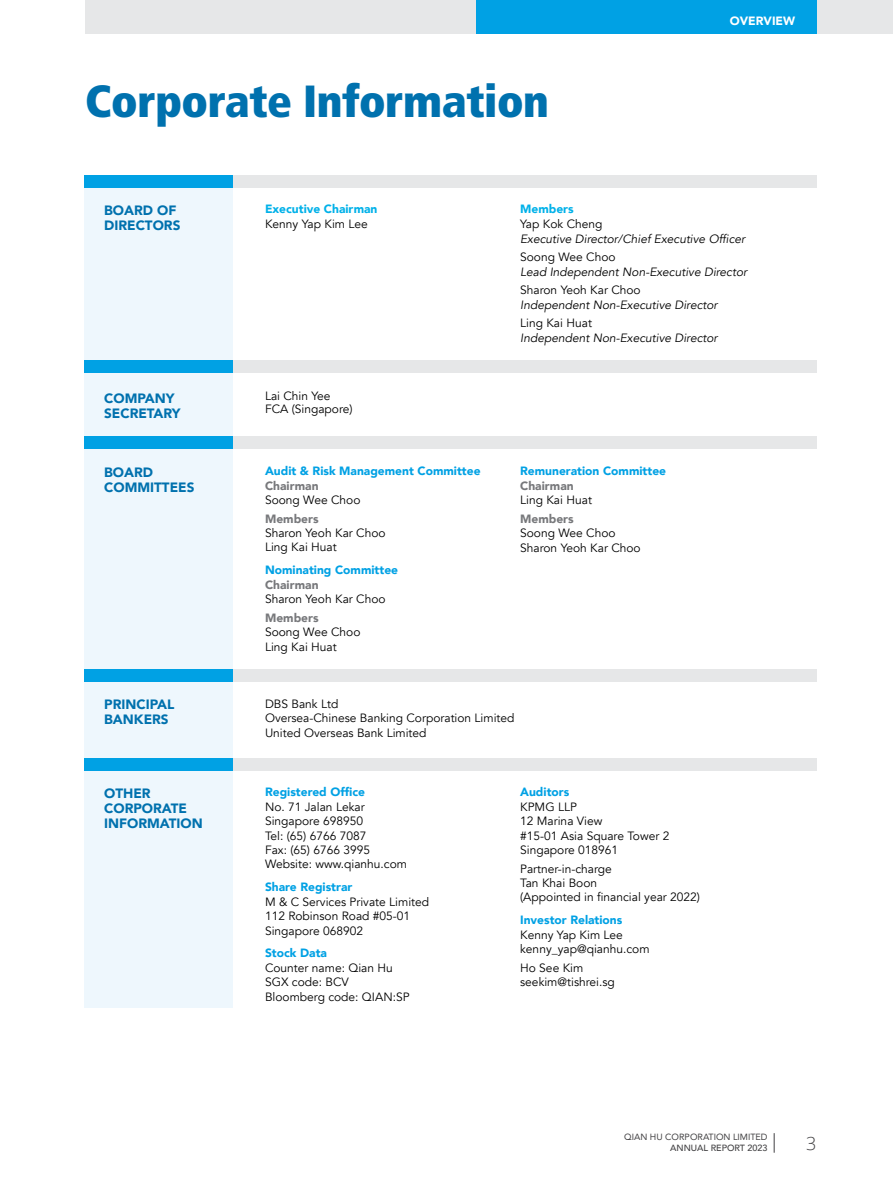
<style>
.page{position:relative;width:893px;height:1191px;background:#fff}
.page>*{position:absolute;margin:0;border:0;box-sizing:border-box;transform-origin:0 0}
.t1{font:900 condensed 45px "Frutiger";letter-spacing:-.01em;color:#0071ae}
.t2{font:300 18px "Open Sans";color:#414042}
.t3{font:900 13.5px/15px "Avenir";color:#0071ae}
.t4{font:12px/14.4px "Avenir";color:#000}
.t5{font:italic 12px "Avenir";color:#000}
.t6{font:900 12px "Avenir";color:#00a1e4}
.t7{font:900 12px "Avenir";color:#77787b}
.t8{font:900 12px "Avenir";color:#00b1e9}
.t9{font:900 12px "Avenir";color:#fff}
.t10{font:9px "Avenir";color:#414042}
.t11{font:500 9px "Avenir";color:#414042}
</style>
<div class="page">
<div style="left:85px;top:0;width:808px;height:34px;background:#e6e7e8"></div>
<div style="left:476px;top:0;width:340px;height:34px;background:#00a1e4"></div>
<svg style="left:774px;top:1133px;width:1px;height:19px"></svg>
<div style="left:84px;top:184px;width:149px;height:824px;background:#eef7fd"></div>
<div style="left:84px;top:360px;width:732px;height:12px;background:#e6e7e8"></div>
<div style="left:84px;top:360px;width:149px;height:12px;background:#00a1e4"></div>
<div style="left:84px;top:436px;width:732px;height:13px;background:#e6e7e8"></div>
<div style="left:84px;top:436px;width:149px;height:13px;background:#00a1e4"></div>
<div style="left:84px;top:669px;width:732px;height:13px;background:#e6e7e8"></div>
<div style="left:84px;top:669px;width:149px;height:13px;background:#00a1e4"></div>
<div style="left:84px;top:758px;width:732px;height:12px;background:#e6e7e8"></div>
<div style="left:84px;top:758px;width:149px;height:12px;background:#00a1e4"></div>
<div style="left:84px;top:175px;width:732px;height:12px;background:#e6e7e8"></div>
<div style="left:84px;top:175px;width:149px;height:12px;background:#00a1e4"></div>
<h1 class="t1" style="left:85px;top:73px;width:466px">Corporate Information</h1>
<p class="t9" style="left:730px;top:10px;width:67px">OVERVIEW</p>
<p class="t8" style="left:265px;top:199px;width:114px">Executive Chairman</p>
<p class="t4" style="left:265px;top:216px;width:104px">Kenny Yap Kim Lee</p>
<p class="t3" style="left:104px;top:202px;width:78px">BOARD OF<br>DIRECTORS</p>
<p class="t8" style="left:520px;top:199px;width:55px">Members</p>
<p class="t4" style="left:520px;top:216px;width:84px">Yap Kok Cheng</p>
<p class="t5" style="left:520px;top:231px;width:226px">Executive Director/Chief Executive Officer</p>
<p class="t4" style="left:520px;top:250px;width:97px">Soong Wee Choo</p>
<p class="t5" style="left:520px;top:264px;width:228px">Lead Independent Non-Executive Director</p>
<p class="t4" style="left:520px;top:283px;width:122px">Sharon Yeoh Kar Choo</p>
<p class="t5" style="left:520px;top:297px;width:199px">Independent Non-Executive Director</p>
<p class="t4" style="left:520px;top:316px;width:73px">Ling Kai Huat</p>
<p class="t5" style="left:520px;top:330px;width:199px">Independent Non-Executive Director</p>
<p class="t3" style="left:104px;top:390px;width:78px">COMPANY<br>SECRETARY</p>
<p class="t4" style="left:265px;top:389px;width:89px;line-height:13.5px">Lai Chin Yee<br>FCA (Singapore)</p>
<p class="t3" style="left:104px;top:464px;width:92px">BOARD<br>COMMITTEES</p>
<p class="t6" style="left:265px;top:461px;width:217px">Audit &amp; Risk Management Committee</p>
<p class="t7" style="left:265px;top:475px;width:55px">Chairman</p>
<p class="t4" style="left:265px;top:493px;width:97px">Soong Wee Choo</p>
<p class="t7" style="left:265px;top:508px;width:55px">Members</p>
<p class="t4" style="left:265px;top:526px;width:122px">Sharon Yeoh Kar Choo<br>Ling Kai Huat</p>
<p class="t6" style="left:265px;top:560px;width:135px">Nominating Committee</p>
<p class="t7" style="left:265px;top:574px;width:55px">Chairman</p>
<p class="t4" style="left:265px;top:592px;width:122px">Sharon Yeoh Kar Choo</p>
<p class="t7" style="left:265px;top:607px;width:55px">Members</p>
<p class="t4" style="left:265px;top:625px;width:97px">Soong Wee Choo<br>Ling Kai Huat</p>
<p class="t6" style="left:520px;top:461px;width:147px">Remuneration Committee</p>
<p class="t7" style="left:520px;top:475px;width:55px">Chairman</p>
<p class="t4" style="left:520px;top:493px;width:73px">Ling Kai Huat</p>
<p class="t7" style="left:520px;top:508px;width:55px">Members</p>
<p class="t4" style="left:520px;top:526px;width:122px">Soong Wee Choo<br>Sharon Yeoh Kar Choo</p>
<p class="t3" style="left:104px;top:696px;width:72px">PRINCIPAL<br>BANKERS</p>
<p class="t3" style="left:104px;top:785px;width:100px">OTHER<br>CORPORATE<br>INFORMATION</p>
<p class="t4" style="left:265px;top:696px;width:251px">DBS Bank Ltd<br>Oversea-Chinese Banking Corporation Limited<br>United Overseas Bank Limited</p>
<p class="t6" style="left:265px;top:782px;width:101px">Registered Office</p>
<p class="t4" style="left:265px;top:799px;width:144px">No. 71 Jalan Lekar<br>Singapore 698950<br>Tel: (65) 6766 7087<br>Fax: (65) 6766 3995<br>Website: www.qianhu.com</p>
<p class="t6" style="left:265px;top:877px;width:89px">Share Registrar</p>
<p class="t4" style="left:265px;top:894px;width:166px">M &amp; C Services Private Limited<br>112 Robinson Road #05-01<br>Singapore 068902</p>
<p class="t6" style="left:265px;top:943px;width:63px">Stock Data</p>
<p class="t4" style="left:265px;top:960px;width:146px">Counter name: Qian Hu<br>SGX code: BCV<br>Bloomberg code: QIAN:SP</p>
<p class="t6" style="left:520px;top:782px;width:51px">Auditors</p>
<p class="t4" style="left:520px;top:799px;width:151px">KPMG LLP<br>12 Marina View<br>#15-01 Asia Square Tower 2<br>Singapore 018961</p>
<p class="t4" style="left:520px;top:861px;width:181px">Partner-in-charge<br>Tan Khai Boon<br>(Appointed in financial year 2022)</p>
<p class="t6" style="left:520px;top:910px;width:104px">Investor Relations</p>
<p class="t4" style="left:520px;top:927px;width:131px">Kenny Yap Kim Lee kenny_yap@qianhu.com</p>
<p class="t4" style="left:520px;top:960px;width:96px">Ho See Kim seekim@tishrei.sg</p>
<p class="t10" style="left:624px;top:1130px;width:145px">QIAN HU CORPORATION LIMITED</p>
<p class="t11" style="left:670px;top:1140px;width:99px">ANNUAL REPORT 2023</p>
<h2 class="t2" style="left:806px;top:1130px;width:12px">3</h2>
</div>
